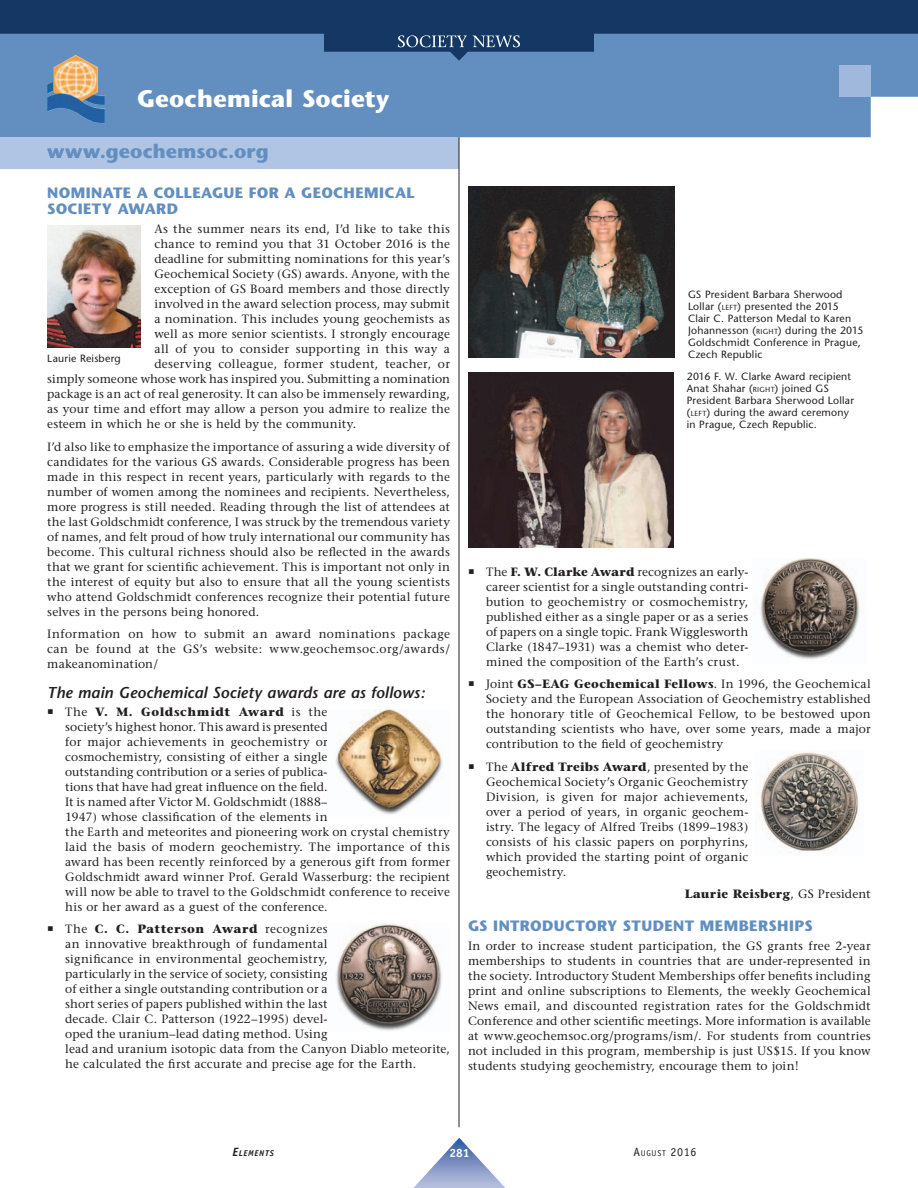
<style>
.page{position:relative;width:918px;height:1188px;background:#fff}
.page>*{position:absolute;margin:0;border:0;box-sizing:border-box;transform-origin:0 0}
.t1{font:700 24px "Stone Sans";letter-spacing:.005em;color:#fff}
.t2{font:700 19.5px "Stone Sans";letter-spacing:.005em;color:#628fc0}
.t3{font:italic 600 15.75px "Stone Sans";letter-spacing:.005em;color:#231f20}
.t4{font:700 15px/15.8px "Stone Sans";letter-spacing:.02em;color:#628fc0}
.t5{font:12px/15px "Stone Serif";letter-spacing:.015em;color:#231f20;text-align:justify}
.t6{font:700 12px "Stone Serif";letter-spacing:.025em;color:#231f20}
.t7{font:12px "Officina Sans";color:#231f20}
.t8{font:700 12px "Officina Sans";color:#fff}
.t9{font:10.5px/12px "Stone Sans";letter-spacing:.02em;color:#231f20}
.t10{font:italic 700 8.4px "Officina Sans";letter-spacing:.08em;color:#231f20}
.s1{font-weight:700}
.s2{font-size:7.35px}
.s3{font-weight:400}
.s4{font-size:12px}
.s5{font-size:8.4px}
</style>
<div class="page">
<div style="left:0;top:61px;width:918px;height:76px;background:#628fc0"></div>
<img style="left:82px;top:96px;width:23px;height:9px">
<div style="left:0;top:137px;width:459px;height:32px;background:#b0c4e3"></div>
<hr style="left:459px;top:137px;width:1px;height:990px;background:#231f20">
<div style="left:839px;top:65px;width:32px;height:32px;background:#9fb8dc"></div>
<img style="left:468px;top:373px;width:205px;height:175px">
<img style="left:468px;top:187px;width:207px;height:171px">
<img style="left:47px;top:225px;width:94px;height:122px">
<img style="left:336px;top:709px;width:107px;height:106px">
<img style="left:336px;top:923px;width:106px;height:108px">
<img style="left:760px;top:752px;width:99px;height:101px">
<img style="left:760px;top:558px;width:100px;height:102px">
<svg style="left:0;top:0;width:918px;height:61px;fill:#143863"></svg>
<svg style="left:398px;top:35px;width:122px;height:12px"></svg>
<svg style="left:413px;top:1138px;width:92px;height:50px"></svg>
<h1 class="t1" style="left:137px;top:89px;width:254px">Geochemical Society</h1>
<h2 class="t2" style="left:47px;top:143px;width:223px">www.geochemsoc.org</h2>
<p class="t4" style="left:47px;top:186px;width:369px">NOMINATE A COLLEAGUE FOR A GEOCHEMICAL<br>SOCIETY AWARD</p>
<p class="t5" style="left:154px;top:223px;width:297px">As the summer nears its end, I’d like to take this</p>
<p class="t5" style="left:154px;top:238px;width:297px">chance to remind you that 31 October 2016 is the</p>
<p class="t5" style="left:154px;top:253px;width:297px">deadline for submitting nominations for this year’s</p>
<p class="t5" style="left:154px;top:268px;width:297px">Geochemical Society (GS) awards. Anyone, with the</p>
<p class="t5" style="left:154px;top:283px;width:297px">exception of GS Board members and those directly</p>
<p class="t5" style="left:154px;top:298px;width:297px">involved in the award selection process, may submit</p>
<p class="t5" style="left:154px;top:313px;width:297px">a nomination. This includes young geochemists as</p>
<p class="t5" style="left:154px;top:328px;width:297px">well as more senior scientists. I strongly encourage</p>
<p class="t5" style="left:154px;top:343px;width:297px">all of you to consider supporting in this way a</p>
<p class="t5" style="left:154px;top:358px;width:297px">deserving colleague, former student, teacher, or</p>
<p class="t5" style="left:47px;top:373px;width:404px">simply someone whose work has inspired you. Submitting a nomination</p>
<p class="t5" style="left:47px;top:388px;width:404px">package is an act of real generosity. It can also be immensely rewarding,</p>
<p class="t5" style="left:47px;top:403px;width:404px">as your time and effort may allow a person you admire to realize the</p>
<p class="t5" style="left:47px;top:418px;width:310px">esteem in which he or she is held by the community.</p>
<p class="t5" style="left:47px;top:440px;width:404px">I’d also like to emphasize the importance of assuring a wide diversity of candidates for the various GS awards. Considerable progress has been made in this respect in recent years, particularly with regards to the number of women among the nominees and recipients. Nevertheless, more progress is still needed. Reading through the list of attendees at the last Goldschmidt conference, I was struck by the tremendous variety of names, and felt proud of how truly international our community has become. This cultural richness should also be reflected in the awards that we grant for scientific achievement. This is important not only in the interest of equity but also to ensure that all the young scientists who attend Goldschmidt conferences recognize their potential future selves in the persons being honored.</p>
<p class="t5" style="left:47px;top:628px;width:404px">Information on how to submit an award nominations package can be found at the GS’s website: www.geochemsoc.org/awards/ makeanomination/</p>
<h3 class="t3" style="left:47px;top:686px;width:379px">The main Geochemical Society awards are as follows:</h3>
<p class="t5" style="left:65px;top:705px;width:386px;text-align:left">The <span class="s1">V. M. Goldschmidt Award</span> is the<br>society’s highest honor. This award is presented<br>for major achievements in geochemistry or<br>cosmochemistry, consisting of either a single<br>outstanding contribution or a series of publica-<br>tions that have had great influence on the field.<br>It is named after Victor M. Goldschmidt (1888–<br>1947) whose classification of the elements in<br>the Earth and meteorites and pioneering work on crystal chemistry laid the basis of modern geochemistry. The importance of this award has been recently reinforced by a generous gift from former Goldschmidt award winner Prof. Gerald Wasserburg: the recipient will now be able to travel to the Goldschmidt conference to receive his or her award as a guest of the conference.</p>
<p class="t5" style="left:65px;top:922px;width:386px;text-align:left">The <span class="s1">C. C. Patterson Award</span> recognizes<br>an innovative breakthrough of fundamental<br>significance in environmental geochemistry,<br>particularly in the service of society, consisting<br>of either a single outstanding contribution or a<br>short series of papers published within the last<br>decade. Clair C. Patterson (1922–1995) devel-<br>oped the uranium–lead dating method. Using<br>lead and uranium isotopic data from the Canyon Diablo meteorite, he calculated the first accurate and precise age for the Earth.</p>
<p class="t9" style="left:47px;top:354px;width:75px">Laurie Reisberg</p>
<p class="t9" style="left:688px;top:289px;width:177px">GS President Barbara Sherwood<br>Lollar (<span class="s2">LEFT</span>) presented the 2015<br>Clair C. Patterson Medal to Karen<br>Johannesson (<span class="s2">RIGHT</span>) during the 2015<br>Goldschmidt Conference in Prague,<br>Czech Republic</p>
<p class="t9" style="left:687px;top:372px;width:169px">2016 F. W. Clarke Award recipient<br>Anat Shahar (<span class="s2">RIGHT</span>) joined GS<br>President Barbara Sherwood Lollar (<span class="s2">LEFT</span>) during the award ceremony in Prague, Czech Republic.</p>
<p class="t5" style="left:486px;top:565px;width:264px">The <span class="s1">F. W. Clarke Award</span> recognizes an early&shy;career scientist for a single outstanding contri&shy;bution to geochemistry or cosmochemistry, published either as a single paper or as a series of papers on a single topic. Frank Wigglesworth Clarke (1847–1931) was a chemist who deter&shy;mined the composition of the Earth’s crust.</p>
<p class="t5" style="left:486px;top:678px;width:386px">Joint <span class="s1">GS–EAG Geochemical Fellows</span>. In 1996, the Geochemical Society and the European Association of Geochemistry established the honorary title of Geochemical Fellow, to be bestowed upon outstanding scientists who have, over some years, made a major contribution to the field of geochemistry</p>
<p class="t5" style="left:486px;top:760px;width:264px">The <span class="s1">Alfred Treibs Award</span>, presented by the Geochemical Society’s Organic Geochemistry Division, is given for major achievements, over a period of years, in organic geochem&shy;istry. The legacy of Alfred Treibs (1899–1983) consists of his classic papers on porphyrins, which provided the starting point of organic geochemistry.</p>
<p class="t6" style="left:685px;top:889px;width:188px">Laurie Reisberg<span class="s3">, GS President</span></p>
<p class="t4" style="left:468px;top:919px;width:346px">GS INTRODUCTORY STUDENT MEMBERSHIPS</p>
<p class="t5" style="left:468px;top:939px;width:404px">In order to increase student participation, the GS grants free 2-year memberships to students in countries that are under-represented in the society. Introductory Student Memberships offer benefits including print and online subscriptions to Elements, the weekly Geochemical News email, and discounted registration rates for the Goldschmidt Conference and other scientific meetings. More information is available at www.geochemsoc.org/programs/ism/. For students from countries not included in this program, membership is just US$15. If you know students studying geochemistry, encourage them to join!</p>
<p class="t10" style="left:232px;top:1150px;width:43px"><span class="s4">E</span>LEMENTS</p>
<p class="t8" style="left:449px;top:1149px;width:22px">281</p>
<p class="t7" style="left:633px;top:1147px;width:65px">A<span class="s5">UGUST</span> 2016</p>
</div>
